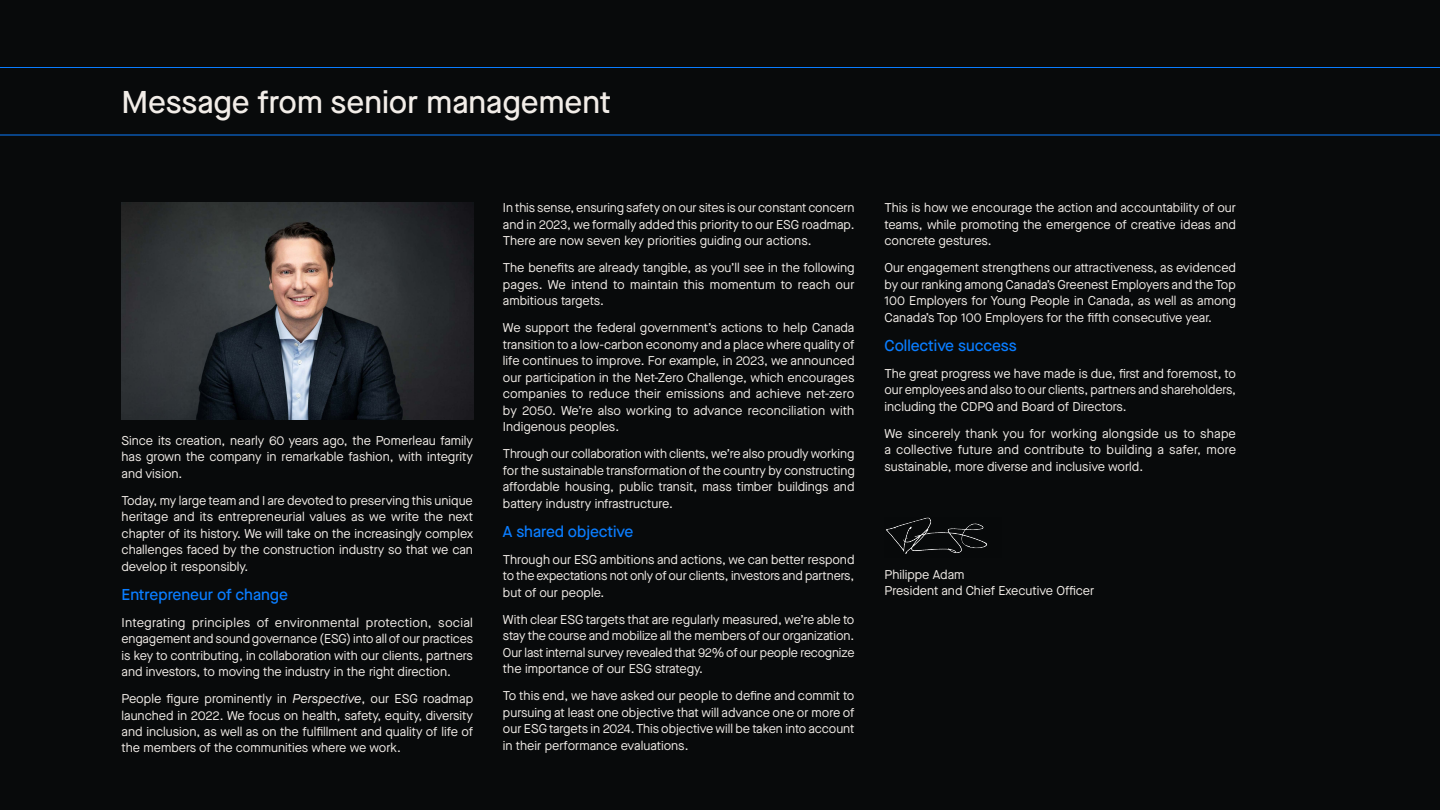
<style>
.page{position:relative;width:1440px;height:810px;background:#080a0b}
.page>*{position:absolute;margin:0;border:0;box-sizing:border-box;transform-origin:0 0}
.t1{font:500 31.5px "Maison Neue";color:#f2ede8}
.t2{font:500 15.75px "Maison Neue";color:#0a7dff}
.t3{font:12.75px/16.5px "Maison Neue";color:#f2ede8;text-align:justify}
.s1{font-style:italic}
</style>
<div class="page">
<hr style="left:0;top:135px;width:1440px;height:1px;background:#0a7dff">
<hr style="left:0;top:67px;width:1440px;height:1px;background:#0a7dff">
<img style="left:122px;top:202px;width:351px;height:218px">
<img style="left:886px;top:518px;width:101px;height:36px">
<h1 class="t1" style="left:122px;top:81px;width:491px">Message from senior management</h1>
<p class="t3" style="left:122px;top:432px;width:353px">Since its creation, nearly 60 years ago, the Pomerleau family has grown the company in remarkable fashion, with integrity and vision.</p>
<p class="t3" style="left:122px;top:492px;width:353px">Today, my large team and I are devoted to preserving this unique heritage and its entrepreneurial values as we write the next chapter of its history. We will take on the increasingly complex challenges faced by the construction industry so that we can develop it responsibly.</p>
<p class="t2" style="left:122px;top:583px;width:168px">Entrepreneur of change</p>
<p class="t3" style="left:122px;top:614px;width:353px">Integrating principles of environmental protection, social engagement and sound governance (ESG) into all of our practices is key to contributing, in collaboration with our clients, partners and investors, to moving the industry in the right direction.</p>
<p class="t3" style="left:122px;top:690px;width:353px">People figure prominently in <span class="s1">Perspective</span>, our ESG roadmap launched in 2022. We focus on health, safety, equity, diversity and inclusion, as well as on the fulfillment and quality of life of the members of the communities where we work.</p>
<p class="t3" style="left:503px;top:199px;width:353px">In this sense, ensuring safety on our sites is our constant concern and in 2023, we formally added this priority to our ESG roadmap.<br>There are now seven key priorities guiding our actions.</p>
<p class="t3" style="left:503px;top:259px;width:353px">The benefits are already tangible, as you’ll see in the following pages. We intend to maintain this momentum to reach our ambitious targets.</p>
<p class="t3" style="left:503px;top:319px;width:353px">We support the federal government’s actions to help Canada transition to a low-carbon economy and a place where quality of life continues to improve. For example, in 2023, we announced our participation in the Net-Zero Challenge, which encourages companies to reduce their emissions and achieve net-zero by 2050. We’re also working to advance reconciliation with Indigenous peoples.</p>
<p class="t3" style="left:503px;top:445px;width:353px">Through our collaboration with clients, we’re also proudly working for the sustainable transformation of the country by constructing affordable housing, public transit, mass timber buildings and battery industry infrastructure.</p>
<p class="t2" style="left:503px;top:520px;width:132px">A shared objective</p>
<p class="t3" style="left:503px;top:551px;width:353px">Through our ESG ambitions and actions, we can better respond to the expectations not only of our clients, investors and partners, but of our people.</p>
<p class="t3" style="left:503px;top:611px;width:353px">With clear ESG targets that are regularly measured, we’re able to stay the course and mobilize all the members of our organization.<br>Our last internal survey revealed that 92% of our people recognize the importance of our ESG strategy.</p>
<p class="t3" style="left:503px;top:687px;width:353px">To this end, we have asked our people to define and commit to pursuing at least one objective that will advance one or more of our ESG targets in 2024. This objective will be taken into account in their performance evaluations.</p>
<p class="t3" style="left:885px;top:199px;width:353px">This is how we encourage the action and accountability of our teams, while promoting the emergence of creative ideas and concrete gestures.</p>
<p class="t3" style="left:884px;top:259px;width:353px">Our engagement strengthens our attractiveness, as evidenced by our ranking among Canada’s Greenest Employers and the Top 100 Employers for Young People in Canada, as well as among Canada’s Top 100 Employers for the fifth consecutive year.</p>
<p class="t2" style="left:884px;top:334px;width:134px">Collective success</p>
<p class="t3" style="left:884px;top:365px;width:353px">The great progress we have made is due, first and foremost, to our employees and also to our clients, partners and shareholders, including the CDPQ and Board of Directors.</p>
<p class="t3" style="left:884px;top:425px;width:353px">We sincerely thank you for working alongside us to shape a collective future and contribute to building a safer, more sustainable, more diverse and inclusive world.</p>
<p class="t3" style="left:884px;top:566px;width:211px">Philippe Adam<br>President and Chief Executive Officer</p>
</div>
